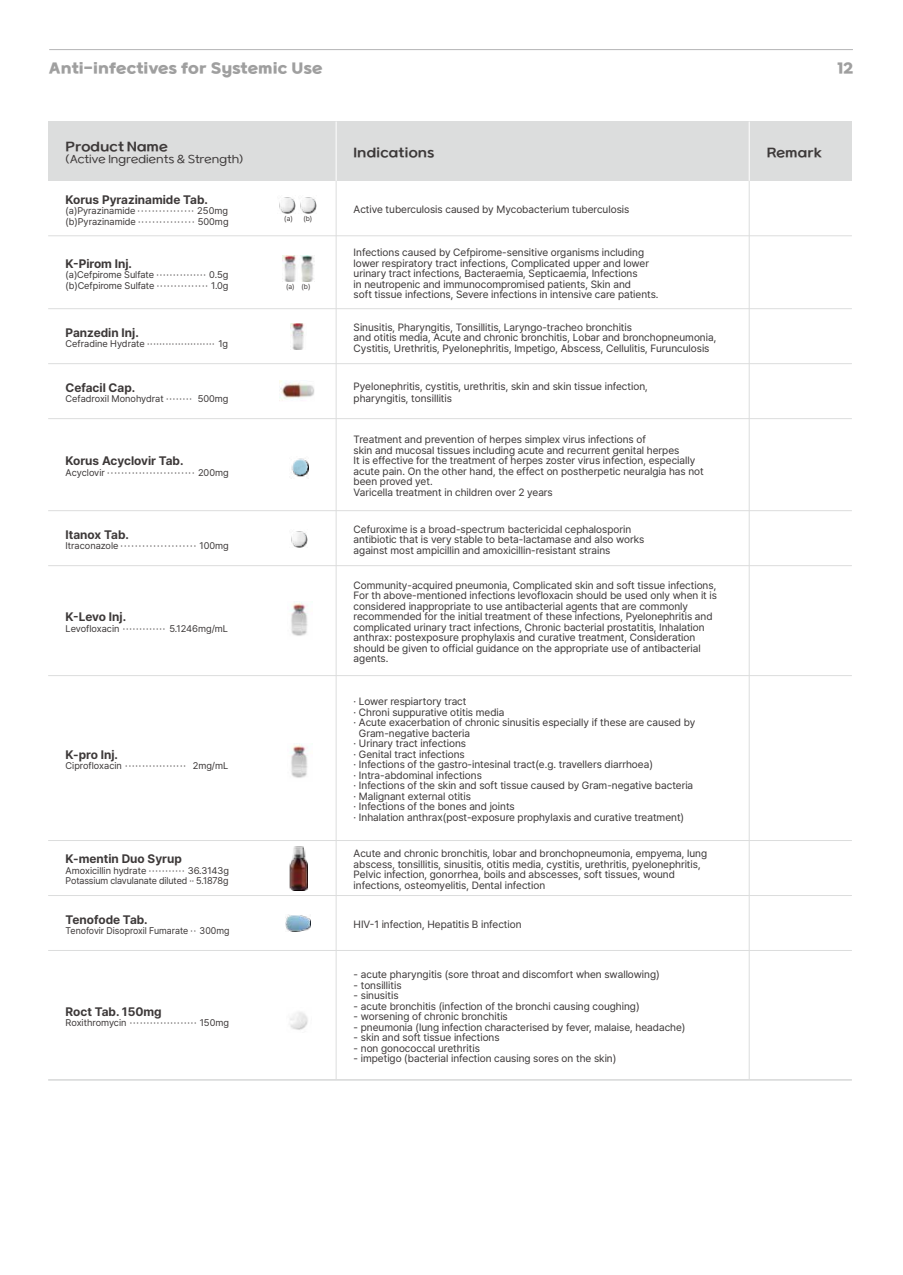
<style>
.page{position:relative;width:903px;height:1275px;background:#fff}
.page>*{position:absolute;margin:0;border:0;box-sizing:border-box;transform-origin:0 0}
.t1{font:14px "SB Aggro B";color:#9f9f9f}
.t2{font:700 12.25px "Pretendard";color:#3d3939}
.t3{font:12.25px "SB Aggro M";letter-spacing:-.02em;color:#3d3939}
.t4{font:10.5px/10.5px "Pretendard";color:#3d3939}
.t5{font:10.5px "SB Aggro L";color:#3d3939}
.t6{font:9.62px/10.5px "Pretendard";color:#3d3939}
.t7{font:9.62px "Pretendard";color:#3d3939;scale:.96 1}
.t8{font:7px "Pretendard";color:#3d3939}
</style>
<div class="page">
<hr style="left:49px;top:49px;width:804px;height:1px;background:#b5b5b6">
<div style="left:48px;top:122px;width:804px;height:59px;background:#dcdddd"></div>
<hr style="left:48px;top:1079px;width:804px;height:2px;background:#dcdddd">
<hr style="left:48px;top:950px;width:804px;height:1px;background:#dcdddd">
<hr style="left:48px;top:895px;width:804px;height:1px;background:#dcdddd">
<hr style="left:48px;top:840px;width:804px;height:1px;background:#dcdddd">
<hr style="left:48px;top:675px;width:804px;height:1px;background:#dcdddd">
<hr style="left:48px;top:565px;width:804px;height:1px;background:#dcdddd">
<hr style="left:48px;top:510px;width:804px;height:1px;background:#dcdddd">
<hr style="left:48px;top:418px;width:804px;height:1px;background:#dcdddd">
<hr style="left:48px;top:363px;width:804px;height:1px;background:#dcdddd">
<hr style="left:48px;top:308px;width:804px;height:1px;background:#dcdddd">
<hr style="left:48px;top:235px;width:804px;height:1px;background:#dcdddd">
<hr style="left:749px;top:181px;width:1px;height:899px;background:#dcdddd">
<hr style="left:336px;top:181px;width:1px;height:899px;background:#dcdddd">
<hr style="left:336px;top:122px;width:1px;height:59px;background:#fff">
<hr style="left:749px;top:122px;width:1px;height:59px;background:#fff">
<img style="left:279px;top:197px;width:17px;height:16px">
<img style="left:300px;top:197px;width:17px;height:16px">
<img style="left:291px;top:531px;width:16px;height:16px">
<img style="left:282px;top:255px;width:32px;height:26px">
<img style="left:290px;top:323px;width:14px;height:26px">
<img style="left:280px;top:381px;width:34px;height:20px">
<img style="left:291px;top:458px;width:17px;height:19px">
<img style="left:290px;top:602px;width:18px;height:34px">
<img style="left:290px;top:744px;width:18px;height:34px">
<img style="left:289px;top:846px;width:18px;height:44px">
<img style="left:286px;top:915px;width:25px;height:16px">
<img style="left:290px;top:1012px;width:18px;height:18px">
<h1 class="t1" style="left:49px;top:62px;width:275px">Anti-infectives for Systemic Use</h1>
<h1 class="t1" style="left:837px;top:62px;width:18px">12</h1>
<p class="t3" style="left:66px;top:141px;width:104px">Product Name</p>
<p class="t5" style="left:66px;top:154px;width:179px">(Active Ingredients &amp; Strength)</p>
<p class="t3" style="left:354px;top:147px;width:82px">Indications</p>
<p class="t3" style="left:767px;top:147px;width:57px">Remark</p>
<p class="t2" style="left:66px;top:192px;width:144px">Korus Pyrazinamide Tab.</p>
<p class="t6" style="left:66px;top:206px;width:164px">(a)Pyrazinamide ················ 250mg (b)Pyrazinamide ················ 500mg</p>
<p class="t4" style="left:354px;top:204px;width:277px">Active tuberculosis caused by Mycobacterium tuberculosis</p>
<p class="t2" style="left:66px;top:256px;width:68px">K-Pirom Inj.</p>
<p class="t6" style="left:66px;top:269px;width:164px">(a)Cefpirome Sulfate ··············· 0.5g (b)Cefpirome Sulfate ··············· 1.0g</p>
<p class="t8" style="left:284px;top:215px;width:29px">(a) (b)</p>
<p class="t4" style="left:354px;top:247px;width:306px">Infections caused by Cefpirome-sensitive organisms including lower respiratory tract infections, Complicated upper and lower urinary tract infections, Bacteraemia, Septicaemia, Infections<br>in neutropenic and immunocompromised patients, Skin and<br>soft tissue infections, Severe infections in intensive care patients.</p>
<p class="t4" style="left:354px;top:322px;width:364px">Sinusitis, Pharyngitis, Tonsillitis, Laryngo-tracheo bronchitis<br>and otitis media, Acute and chronic bronchitis, Lobar and bronchopneumonia,<br>Cystitis, Urethritis, Pyelonephritis, Impetigo, Abscess, Cellulitis, Furunculosis</p>
<p class="t8" style="left:286px;top:283px;width:26px">(a) (b)</p>
<p class="t2" style="left:66px;top:325px;width:75px">Panzedin Inj.</p>
<p class="t6" style="left:66px;top:339px;width:164px">Cefradine Hydrate ······················ 1g</p>
<p class="t2" style="left:66px;top:380px;width:71px">Cefacil Cap.</p>
<p class="t6" style="left:66px;top:394px;width:164px">Cefadroxil Monohydrat ········ 500mg</p>
<p class="t2" style="left:66px;top:454px;width:119px">Korus Acyclovir Tab.</p>
<p class="t6" style="left:66px;top:467px;width:165px">Acyclovir ························· 200mg</p>
<p class="t2" style="left:66px;top:527px;width:65px">Itanox Tab.</p>
<p class="t6" style="left:66px;top:541px;width:165px">Itraconazole····················· 100mg</p>
<p class="t2" style="left:66px;top:610px;width:62px">K-Levo Inj.</p>
<p class="t6" style="left:66px;top:623px;width:164px">Levofloxacin ············· 5.1246mg/mL</p>
<p class="t2" style="left:66px;top:747px;width:54px">K-pro Inj.</p>
<p class="t6" style="left:66px;top:761px;width:164px">Ciprofloxacin ·················· 2mg/mL</p>
<p class="t2" style="left:66px;top:852px;width:118px">K-mentin Duo Syrup</p>
<p class="t6" style="left:66px;top:865px;width:165px">Amoxicillin hydrate ··········· 36.3143g<br>Potassium clavulanate diluted ·· 5.1878g</p>
<p class="t2" style="left:66px;top:912px;width:84px">Tenofode Tab.</p>
<p class="t7" style="left:66px;top:925px;width:172px">Tenofovir Disoproxil Fumarate ·· 300mg</p>
<p class="t2" style="left:66px;top:1004px;width:98px">Roct Tab. 150mg</p>
<p class="t6" style="left:66px;top:1018px;width:165px">Roxithromycin ···················· 150mg</p>
<p class="t4" style="left:354px;top:380px;width:296px;line-height:12.6px">Pyelonephritis, cystitis, urethritis, skin and skin tissue infection, pharyngitis, tonsillitis</p>
<p class="t4" style="left:354px;top:434px;width:352px">Treatment and prevention of herpes simplex virus infections of<br>skin and mucosal tissues including acute and recurrent genital herpes<br>It is effective for the treatment of herpes zoster virus infection, especially acute pain. On the other hand, the effect on postherpetic neuralgia has not been proved yet.<br>Varicella treatment in children over 2 years</p>
<p class="t4" style="left:354px;top:524px;width:292px">Cefuroxime is a broad-spectrum bactericidal cephalosporin antibiotic that is very stable to beta-lactamase and also works against most ampicillin and amoxicillin-resistant strains</p>
<p class="t4" style="left:354px;top:580px;width:365px">Community-acquired pneumonia, Complicated skin and soft tissue infections, For th above-mentioned infections levofloxacin should be used only when it is considered inappropriate to use antibacterial agents that are commonly recommended for the initial treatment of these infections, Pyelonephritis and complicated urinary tract infections, Chronic bacterial prostatitis, Inhalation anthrax: postexposure prophylaxis and curative treatment, Consideration should be given to official guidance on the appropriate use of antibacterial agents.</p>
<p class="t4" style="left:354px;top:696px;width:114px">· Lower respiartory tract</p>
<p class="t4" style="left:354px;top:707px;width:152px">· Chroni suppurative otitis media</p>
<p class="t4" style="left:354px;top:717px;width:343px">· Acute exacerbation of chronic sinusitis especially if these are caused by</p>
<p class="t4" style="left:359px;top:728px;width:113px">Gram-negative bacteria</p>
<p class="t4" style="left:354px;top:738px;width:114px">· Urinary tract infections</p>
<p class="t4" style="left:354px;top:749px;width:113px">· Genital tract infections</p>
<p class="t4" style="left:354px;top:759px;width:301px">· Infections of the gastro-intesinal tract(e.g. travellers diarrhoea)</p>
<p class="t4" style="left:354px;top:770px;width:130px">· Intra-abdominal infections</p>
<p class="t4" style="left:354px;top:780px;width:341px">· Infections of the skin and soft tissue caused by Gram-negative bacteria</p>
<p class="t4" style="left:354px;top:791px;width:119px">· Malignant external otitis</p>
<p class="t4" style="left:354px;top:801px;width:163px">· Infections of the bones and joints</p>
<p class="t4" style="left:354px;top:812px;width:332px">· Inhalation anthrax(post-exposure prophylaxis and curative treatment)</p>
<p class="t4" style="left:354px;top:848px;width:355px">Acute and chronic bronchitis, lobar and bronchopneumonia, empyema, lung abscess, tonsillitis, sinusitis, otitis media, cystitis, urethritis, pyelonephritis, Pelvic infection, gonorrhea, boils and abscesses, soft tissues, wound infections, osteomyelitis, Dental infection</p>
<p class="t4" style="left:354px;top:919px;width:169px">HIV-1 infection, Hepatitis B infection</p>
<p class="t4" style="left:354px;top:969px;width:308px">- acute pharyngitis (sore throat and discomfort when swallowing)</p>
<p class="t4" style="left:354px;top:980px;width:49px">- tonsillitis</p>
<p class="t4" style="left:354px;top:990px;width:46px">- sinusitis</p>
<p class="t4" style="left:354px;top:1001px;width:287px">- acute bronchitis (infection of the bronchi causing coughing)</p>
<p class="t4" style="left:354px;top:1011px;width:156px">- worsening of chronic bronchitis</p>
<p class="t4" style="left:354px;top:1022px;width:333px">- pneumonia (lung infection characterised by fever, malaise, headache)</p>
<p class="t4" style="left:354px;top:1032px;width:148px">- skin and soft tissue infections</p>
<p class="t4" style="left:354px;top:1043px;width:128px">- non gonococcal urethritis</p>
<p class="t4" style="left:354px;top:1053px;width:264px">- impetigo (bacterial infection causing sores on the skin)</p>
</div>
